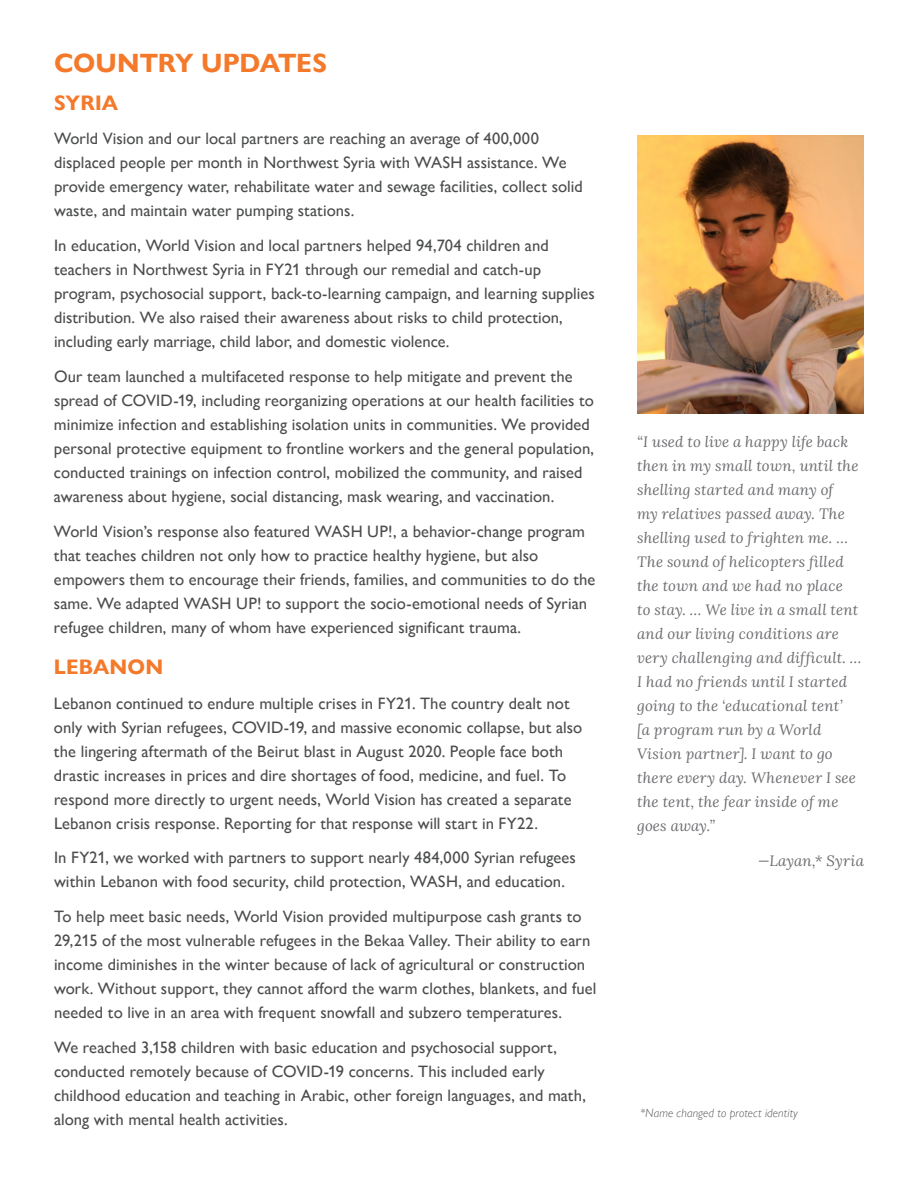
<style>
.page{position:relative;width:918px;height:1188px;background:#fff}
.page>*{position:absolute;margin:0;border:0;box-sizing:border-box;transform-origin:0 0}
.BODY{font:700 26.4px "Gill Sans Nova";letter-spacing:-.005em;color:#f4792a}
.BODY-2{font:700 21px "Gill Sans Nova";letter-spacing:.005em;color:#f4792a}
.BODY-3{font:16.5px/24px "Gill Sans Nova";letter-spacing:.005em;color:#4b4c4d}
.PHOTO_CAPTION{font:italic 15px/24px "Lora";letter-spacing:.015em;color:#6c6d70}
.FOOTNOTE{font:italic 300 12px "Gill Sans Nova";letter-spacing:.015em;color:#4b4c4d}
</style>
<div class="page">
<img style="left:637px;top:135px;width:227px;height:279px">
<p class="BODY" style="left:54px;top:47px;width:275px">COUNTRY UPDATES</p>
<p class="BODY-2" style="left:54px;top:90px;width:66px">SYRIA</p>
<p class="BODY-3" style="left:54px;top:127px;width:530px">World Vision and our local partners are reaching an average of 400,000 displaced people per month in Northwest Syria with WASH assistance. We provide emergency water, rehabilitate water and sewage facilities, collect solid waste, and maintain water pumping stations.</p>
<p class="BODY-3" style="left:54px;top:234px;width:542px">In education, World Vision and local partners helped 94,704 children and teachers in Northwest Syria in FY21 through our remedial and catch-up program, psychosocial support, back-to-learning campaign, and learning supplies distribution. We also raised their awareness about risks to child protection, including early marriage, child labor, and domestic violence.</p>
<p class="BODY-3" style="left:54px;top:364px;width:542px">Our team launched a multifaceted response to help mitigate and prevent the spread of COVID-19, including reorganizing operations at our health facilities to minimize infection and establishing isolation units in communities. We provided personal protective equipment to frontline workers and the general population, conducted trainings on infection control, mobilized the community, and raised awareness about hygiene, social distancing, mask wearing, and vaccination.</p>
<p class="BODY-3" style="left:54px;top:519px;width:543px">World Vision’s response also featured WASH UP!, a behavior-change program that teaches children not only how to practice healthy hygiene, but also empowers them to encourage their friends, families, and communities to do the same. We adapted WASH UP! to support the socio-emotional needs of Syrian refugee children, many of whom have experienced significant trauma.</p>
<p class="BODY-2" style="left:54px;top:654px;width:111px">LEBANON</p>
<p class="BODY-3" style="left:54px;top:691px;width:530px">Lebanon continued to endure multiple crises in FY21. The country dealt not only with Syrian refugees, COVID-19, and massive economic collapse, but also the lingering aftermath of the Beirut blast in August 2020. People face both drastic increases in prices and dire shortages of food, medicine, and fuel. To respond more directly to urgent needs, World Vision has created a separate Lebanon crisis response. Reporting for that response will start in FY22.</p>
<p class="BODY-3" style="left:54px;top:846px;width:523px">In FY21, we worked with partners to support nearly 484,000 Syrian refugees within Lebanon with food security, child protection, WASH, and education.</p>
<p class="BODY-3" style="left:54px;top:905px;width:544px">To help meet basic needs, World Vision provided multipurpose cash grants to 29,215 of the most vulnerable refugees in the Bekaa Valley. Their ability to earn income diminishes in the winter because of lack of agricultural or construction work. Without support, they cannot afford the warm clothes, blankets, and fuel needed to live in an area with frequent snowfall and subzero temperatures.</p>
<p class="BODY-3" style="left:54px;top:1036px;width:534px">We reached 3,158 children with basic education and psychosocial support, conducted remotely because of COVID-19 concerns. This included early childhood education and teaching in Arabic, other foreign languages, and math, along with mental health activities.</p>
<p class="PHOTO_CAPTION" style="left:637px;top:430px;width:226px">“I used to live a happy life back then in my small town, until the shelling started and many of<br>my relatives passed away. The shelling used to frighten me. …<br>The sound of helicopters filled the town and we had no place<br>to stay. … We live in a small tent and our living conditions are very challenging and difficult. …<br>I had no friends until I started going to the ‘educational tent’<br>[a program run by a World<br>Vision partner]. I want to go there every day. Whenever I see the tent, the fear inside of me goes away.”</p>
<p class="PHOTO_CAPTION" style="left:758px;top:849px;width:107px">—Layan,* Syria</p>
<p class="FOOTNOTE" style="left:640px;top:1106px;width:159px">*Name changed to protect identity</p>
</div>
